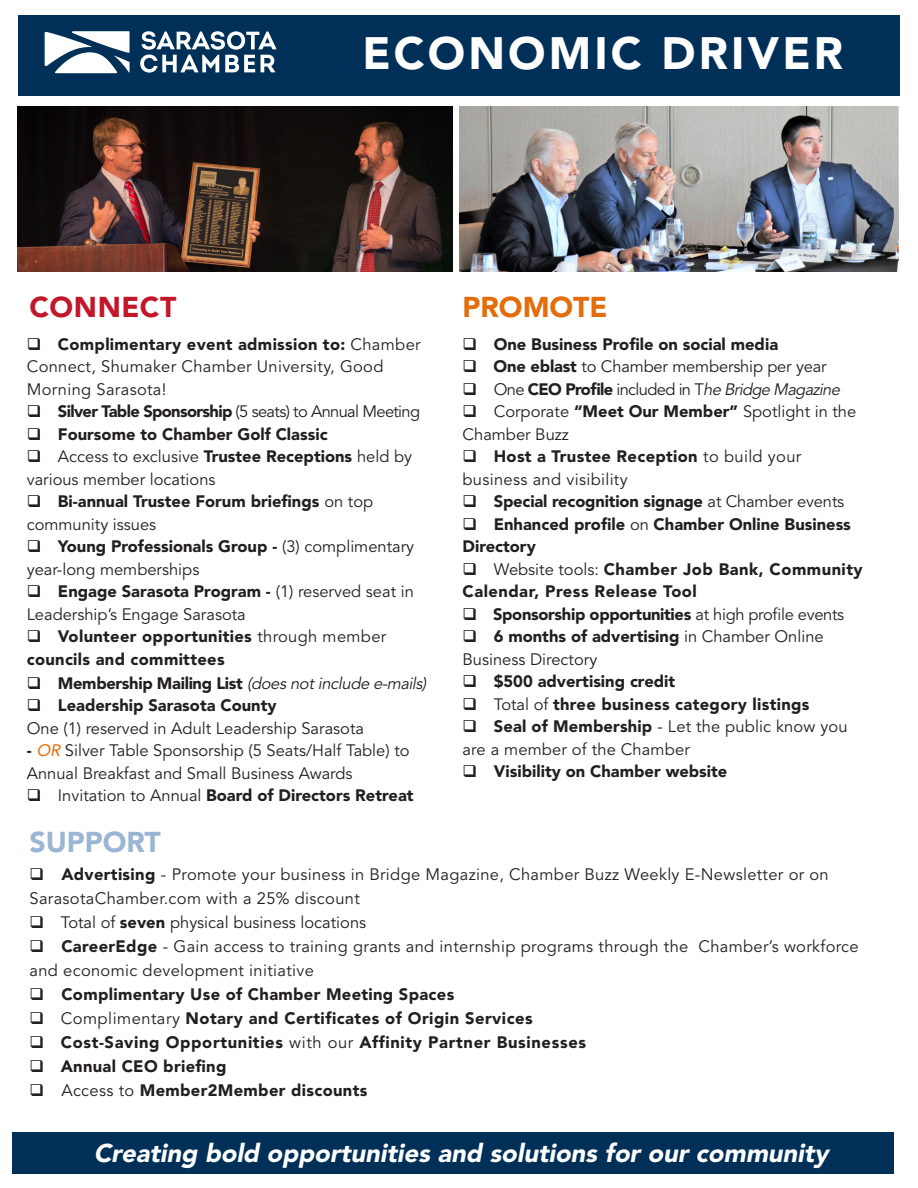
<style>
.page{position:relative;width:918px;height:1188px;background:#fff}
.page>*{position:absolute;margin:0;border:0;box-sizing:border-box;transform-origin:0 0}
.t1{font:900 45px "Avenir LT Std";letter-spacing:.07em;color:#fff}
.t2{font:900 28.5px "Avenir LT Std";letter-spacing:.02em;color:#c21728}
.t3{font:900 28.5px "Avenir LT Std";color:#e36c0b}
.t4{font:900 28.5px "Avenir LT Std";color:#9bb6d4}
.t5{font:italic 900 25.5px "Avenir LT Std";color:#fff}
.t6{font:16.5px/22.5px "Avenir LT Std";color:#231f20}
.t7{font:16.5px/22.5px "Avenir LT Std";letter-spacing:.02em;color:#231f20}
.t8{font:900 16.5px/22.5px "Avenir LT Std";letter-spacing:.02em;color:#231f20}
.t9{font:900 16.5px/22.5px "Avenir LT Std";color:#231f20}
.t10{font:italic 16.5px "Avenir LT Std";color:#231f20}
.t11{font:900 16.5px "Avenir LT Std";letter-spacing:.04em;color:#231f20}
.t12{font:16.5px "Avenir LT Std";letter-spacing:-.04em;color:#231f20}
.t13{font:900 16.5px "Avenir LT Std";letter-spacing:-.02em;color:#231f20}
.t14{font:900 16.5px "Avenir LT Std";letter-spacing:-.01em;color:#231f20}
.s1{font-weight:900}
.s2{font-weight:400}
.s3{font-weight:900;font-style:normal}
.s4{font-style:italic;color:#e36c0b}
.s5{font-style:normal}
</style>
<div class="page">
<div style="left:18px;top:15px;width:882px;height:81px;background:#003057"></div>
<svg style="left:45px;top:31px;width:85px;height:42px"></svg>
<svg style="left:140px;top:31px;width:136px;height:42px"></svg>
<img style="left:18px;top:106px;width:435px;height:166px">
<img style="left:459px;top:106px;width:440px;height:166px">
<div style="left:12px;top:1132px;width:882px;height:42px;background:#003057"></div>
<p class="t2" style="left:30px;top:290px;width:148px">CONNECT</p>
<p class="t1" style="left:362px;top:26px;width:482px">ECONOMIC DRIVER</p>
<p class="t3" style="left:463px;top:290px;width:147px">PROMOTE</p>
<p class="t7" style="left:27px;top:333px;width:395px">❑ <span class="s1">Complimentary event admission to:</span> Chamber<br>Connect, Shumaker Chamber University, Good<br>Morning Sarasota!</p>
<p class="t12" style="left:27px;top:402px;width:395px">❑ <span class="s1">Silver Table Sponsorship</span> (5 seats) to Annual Meeting</p>
<p class="t9" style="left:27px;top:423px;width:302px">❑ Foursome to Chamber Golf Classic</p>
<p class="t6" style="left:27px;top:446px;width:387px">❑ Access to exclusive <span class="s1">Trustee Receptions</span> held by various member locations</p>
<p class="t9" style="left:27px;top:490px;width:348px">❑ Bi-annual Trustee Forum briefings <span class="s2">on top community issues</span></p>
<p class="t6" style="left:27px;top:536px;width:389px">❑ <span class="s1">Young Professionals Group -</span> (3) complimentary year-long memberships</p>
<p class="t6" style="left:27px;top:581px;width:389px">❑ <span class="s1">Engage Sarasota Program -</span> (1) reserved seat in<br>Leadership’s Engage Sarasota</p>
<p class="t8" style="left:27px;top:625px;width:361px">❑ Volunteer opportunities <span class="s2">through member </span>councils and committees</p>
<p class="t10" style="left:27px;top:674px;width:405px">❑ <span class="s3">M e m be rs h i p M a i l i n g List</span> (doesnotinclude e-mails)</p>
<p class="t9" style="left:27px;top:694px;width:251px">❑ Leadership Sarasota County</p>
<p class="t6" style="left:27px;top:717px;width:339px">One (1) reserved in Adult Leadership Sarasota</p>
<p class="t6" style="left:27px;top:740px;width:384px"><span class="s1">-</span> <span class="s4">OR</span> Silver Table Sponsorship (5 Seats/Half Table) to<br>Annual Breakfast and Small Business Awards</p>
<p class="t9" style="left:27px;top:784px;width:388px">❑ <span class="s2">Invitation to Annual</span> Board of Directors Retreat</p>
<p class="t9" style="left:463px;top:333px;width:317px">❑ One Business Profile on social media</p>
<p class="t6" style="left:463px;top:356px;width:366px">❑ <span class="s1">One eblast</span> to Chamber membership per year</p>
<p class="t10" style="left:463px;top:380px;width:382px">❑ <span class="s5">One</span> <span class="s3">CEO Profile</span> <span class="s5">included in T</span>he Bridge Magazine</p>
<p class="t6" style="left:463px;top:401px;width:395px">❑ Corporate <span class="s1">“Meet Our Member”</span> Spotlight in the<br>Chamber Buzz</p>
<p class="t7" style="left:463px;top:446px;width:340px">❑ <span class="s1">Host a Trustee Reception</span> to build your business and visibility</p>
<p class="t14" style="left:463px;top:492px;width:383px">❑ Special recognition signage <span class="s2">at Chamber events</span></p>
<p class="t9" style="left:463px;top:513px;width:390px">❑ Enhanced profile <span class="s2">on</span> Chamber Online Business<br>Directory</p>
<p class="t8" style="left:463px;top:558px;width:402px">❑ <span class="s2">Website tools:</span> Chamber Job Bank, Community<br>Calendar, Press Release Tool</p>
<p class="t13" style="left:463px;top:604px;width:383px">❑ Sponsorship opportunities <span class="s2">at high profile events</span></p>
<p class="t6" style="left:463px;top:626px;width:363px">❑ <span class="s1">6 months of advertising</span> in Chamber Online<br>Business Directory</p>
<p class="t9" style="left:463px;top:670px;width:214px">❑ $500 advertising credit</p>
<p class="t8" style="left:463px;top:693px;width:348px">❑ <span class="s2">Total of</span> three business category listings</p>
<p class="t6" style="left:463px;top:716px;width:387px">❑ <span class="s1">Seal of Membership</span> - Let the public know you are a member of the Chamber</p>
<p class="t9" style="left:463px;top:760px;width:266px">❑ Visibility on Chamber website</p>
<p class="t4" style="left:30px;top:825px;width:133px">SUPPORT</p>
<p class="t7" style="left:30px;top:863px;width:801px;line-height:24px">❑ <span class="s1">Advertising</span> - Promote your business in Bridge Magazine, Chamber Buzz Weekly E-Newsletter or on<br>SarasotaChamber.com with a 25% discount</p>
<p class="t6" style="left:30px;top:912px;width:338px">❑ Total of <span class="s1">seven</span> physical business locations</p>
<p class="t7" style="left:30px;top:935px;width:831px;line-height:24px">❑ <span class="s1">CareerEdge</span> - Gain access to training grants and internship programs through the Chamber’s workforce and economic development initiative</p>
<p class="t8" style="left:30px;top:983px;width:426px">❑ Complimentary Use of Chamber Meeting Spaces</p>
<p class="t8" style="left:30px;top:1007px;width:505px">❑ <span class="s2">Complimentary</span> Notary and Certificates of Origin Services</p>
<p class="t11" style="left:30px;top:1033px;width:558px">❑ Cost-Saving Opportunities <span class="s2">with our</span> Affinity Partner Businesses</p>
<p class="t8" style="left:30px;top:1055px;width:198px">❑ Annual CEO briefing</p>
<p class="t8" style="left:30px;top:1079px;width:339px">❑ <span class="s2">Access to</span> Member2Member discounts</p>
<p class="t5" style="left:94px;top:1138px;width:736px">Creating bold opportunities and solutions for our community</p>
</div>
